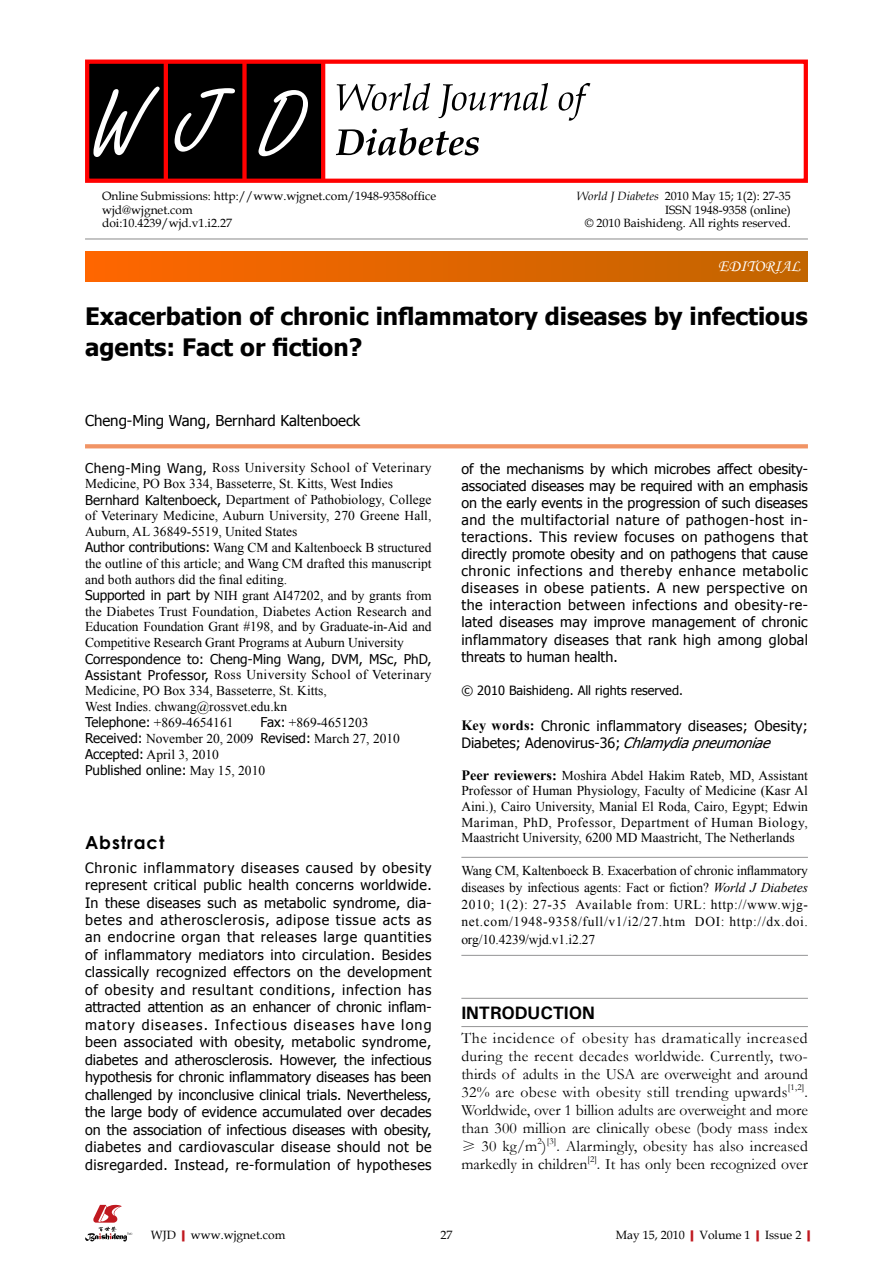
<style>
.page{position:relative;width:893px;height:1263px;background:#fff}
.page>*{position:absolute;margin:0;border:0;box-sizing:border-box;transform-origin:0 0}
.t1{font:700 24px/31.5px "Tahoma";color:#000}
.t2{font:700 18px "Univers";letter-spacing:-.01em;color:#000}
.t3{font:700 18px "Century Gothic";letter-spacing:.05em;color:#000}
.t4{font:16.5px "Monotype Corsiva";color:#fff}
.t5{font:15.75px/18px "Garamond";letter-spacing:.005em;color:#000;text-align:justify}
.t6{font:15px "Tahoma";color:#000}
.t7{font:14.25px/17.4px "Tahoma";letter-spacing:.02em;color:#000;text-align:justify}
.t8{font:13.5px/15.9px "Times New Roman";color:#000}
.t9{font:13.5px "Tahoma";color:#000}
.t10{font:12.75px "Tahoma";color:#000}
.t11{font:12px/13.5px "Book Antiqua";color:#000}
.t12{font:9.15px "Garamond";color:#000}
.s1{font-style:italic}
.s2{font-family:"Tahoma"}
.s3{font-family:"Times New Roman"}
.s4{font-family:"Times New Roman";font-weight:700}
.s5{font-weight:700;font-size:14.25px}
.s6{font-family:"Sim Sun";font-size:14.25px}
.s7{font-weight:700;color:#c01920}
</style>
<div class="page">
<div style="left:85px;top:252px;width:723px;height:29px;background:linear-gradient(to right,#f60,#c16500)"></div>
<hr style="left:85px;top:239px;width:723px;height:1px;background:#898989">
<svg style="left:85px;top:444px;width:723px;height:4px;background:#f1996c"></svg>
<svg style="left:85px;top:1205px;width:48px;height:36px"></svg>
<div style="left:87px;top:61px;width:236px;height:121px;background:#000"></div>
<hr style="left:164px;top:61px;width:4px;height:121px;background:#f00">
<div style="left:242px;top:61px;width:5px;height:121px;background:#f00"></div>
<hr style="left:321px;top:61px;width:4px;height:121px;background:#f00">
<div style="left:85px;top:60px;width:723px;height:123px;border:4px solid #f00"></div>
<svg style="left:258px;top:90px;width:50px;height:66px"></svg>
<svg style="left:175px;top:88px;width:60px;height:64px"></svg>
<svg style="left:93px;top:87px;width:67px;height:70px"></svg>
<svg style="left:337px;top:83px;width:253px;height:38px"></svg>
<svg style="left:336px;top:128px;width:143px;height:27px"></svg>
<hr style="left:461px;top:998px;width:347px;height:1px;background:#949495">
<hr style="left:461px;top:1026px;width:347px;height:1px;background:#949495">
<hr style="left:461px;top:857px;width:347px;height:1px;background:#949495">
<hr style="left:461px;top:955px;width:347px;height:1px;background:#949495">
<p class="t11" style="left:102px;top:189px;width:336px">Online Submissions: http://www.wjgnet.com/1948-9358office wjd@wjgnet.com<br>doi:10.4239/wjd.v1.i2.27</p>
<p class="t11" style="left:577px;top:189px;width:216px;text-align:right"><span class="s1">World J Diabetes</span> 2010 May 15; 1(2): 27-35<br>ISSN 1948-9358 (online)<br>© 2010 Baishideng. All rights reserved.</p>
<p class="t4" style="left:718px;top:256px;width:84px">EDITORIAL</p>
<h1 class="t1" style="left:85px;top:298px;width:724px">Exacerbation of chronic inflammatory diseases by infectious agents: Fact or fiction?</h1>
<p class="t6" style="left:85px;top:410px;width:277px">Cheng-Ming Wang, Bernhard Kaltenboeck</p>
<p class="t8" style="left:85px;top:460px;width:348px"><span class="s2">Cheng-Ming Wang,</span> Ross University School of Veterinary Medicine, PO Box 334, Basseterre, St. Kitts, West Indies <span class="s2">Bernhard Kaltenboeck,</span> Department of Pathobiology, College of Veterinary Medicine, Auburn University, 270 Greene Hall, Auburn, AL 36849-5519, United States<br><span class="s2">Author contributions:</span> Wang CM and Kaltenboeck B structured the outline of this article; and Wang CM drafted this manuscript and both authors did the final editing.<br><span class="s2">Supported in part by</span> NIH grant AI47202, and by grants from the Diabetes Trust Foundation, Diabetes Action Research and Education Foundation Grant #198, and by Graduate-in-Aid and Competitive Research Grant Programs at Auburn University</p>
<p class="t9" style="left:85px;top:650px;width:348px">Correspondence to: Cheng-Ming Wang, DVM, MSc, PhD,</p>
<p class="t8" style="left:85px;top:666px;width:348px"><span class="s2">Assistant Professor,</span> Ross University School of Veterinary Medicine, PO Box 334, Basseterre, St. Kitts,<br>West Indies. chwang@rossvet.edu.kn<br><span class="s2">Telephone:</span> +869-4654161</p>
<p class="t8" style="left:85px;top:714px;width:316px;text-indent:176px"><span class="s2">Fax:</span> +869-4651203<br><span class="s2">Received:</span> November 20, 2009 <span class="s2">Revised:</span> March 27, 2010<br><span class="s2">Accepted:</span> April 3, 2010</p>
<p class="t9" style="left:85px;top:761px;width:182px">Published online: <span class="s3">May 15, 2010</span></p>
<p class="t3" style="left:85px;top:828px;width:81px">Abstract</p>
<p class="t7" style="left:85px;top:858px;width:348px">Chronic inflammatory diseases caused by obesity represent critical public health concerns worldwide.<br>In these diseases such as metabolic syndrome, dia&shy;betes and atherosclerosis, adipose tissue acts as an endocrine organ that releases large quantities of inflammatory mediators into circulation. Besides classically recognized effectors on the development of obesity and resultant conditions, infection has attracted attention as an enhancer of chronic inflam&shy;matory diseases. Infectious diseases have long been associated with obesity, metabolic syndrome, diabetes and atherosclerosis. However, the infectious hypothesis for chronic inflammatory diseases has been challenged by inconclusive clinical trials. Nevertheless, the large body of evidence accumulated over decades on the association of infectious diseases with obesity, diabetes and cardiovascular disease should not be disregarded. Instead, re-formulation of hypotheses</p>
<p class="t7" style="left:461px;top:459px;width:348px">of the mechanisms by which microbes affect obesity&shy;associated diseases may be required with an emphasis on the early events in the progression of such diseases and the multifactorial nature of pathogen-host in&shy;teractions. This review focuses on pathogens that directly promote obesity and on pathogens that cause chronic infections and thereby enhance metabolic diseases in obese patients. A new perspective on the interaction between infections and obesity-re&shy;lated diseases may improve management of chronic inflammatory diseases that rank high among global threats to human health.</p>
<p class="t10" style="left:461px;top:682px;width:223px">© 2010 Baishideng. All rights reserved.</p>
<p class="t7" style="left:461px;top:716px;width:348px"><span class="s4">Key words:</span> Chronic inflammatory diseases; Obesity;<br>Diabetes; Adenovirus-36; <span class="s1">Chlamydiapneumoniae</span></p>
<p class="t8" style="left:461px;top:768px;width:348px;line-height:15.5px;text-align:justify"><span class="s5">Peer reviewers:</span> Moshira Abdel Hakim Rateb, MD, Assistant Professor of Human Physiology, Faculty of Medicine (Kasr Al Aini.), Cairo University, Manial El Roda, Cairo, Egypt; Edwin Mariman, PhD, Professor, Department of Human Biology, Maastricht University, 6200 MD Maastricht, The Netherlands</p>
<p class="t8" style="left:461px;top:862px;width:348px;line-height:17.1px;text-align:justify">Wang CM, Kaltenboeck B. Exacerbation of chronic inflammatory diseases by infectious agents: Fact or fiction? <span class="s1">World J Diabetes </span>2010; 1(2): 27-35 Available from: URL: http://www.wjg&shy;net.com/1948-9358/full/v1/i2/27.htm DOI: http://dx.doi. org/10.4239/wjd.v1.i2.27</p>
<p class="t2" style="left:461px;top:1001px;width:135px">INTRODUCTION</p>
<p class="t5" style="left:461px;top:1029px;width:348px">The incidence of obesity has dramatically increased during the recent decades worldwide. Currently, two&shy;thirds of adults in the USA are overweight and around 32% are obese with obesity still trending upwards</p>
<p class="t12" style="left:788px;top:1080px;width:18px">[1,2]</p>
<p class="t5" style="left:461px;top:1083px;width:348px;text-indent:343px">.<br>Worldwide, over 1 billion adults are overweight and more than 300 million are clinically obese (body mass index <span class="s6">≥</span> 30 kg/m )</p>
<p class="t12" style="left:538px;top:1134px;width:6px">2</p>
<p class="t12" style="left:547px;top:1134px;width:11px">[3]</p>
<p class="t5" style="left:461px;top:1137px;width:348px;text-indent:95px">. Alarmingly, obesity has also increased markedly in children</p>
<p class="t12" style="left:588px;top:1152px;width:11px">[2]</p>
<p class="t5" style="left:597px;top:1155px;width:213px">. It has only been recognized over</p>
<p class="t11" style="left:151px;top:1227px;width:136px">WJD<span class="s7">|</span>www.wjgnet.com</p>
<p class="t11" style="left:440px;top:1227px;width:13px">27</p>
<p class="t11" style="left:616px;top:1227px;width:202px">May 15, 2010<span class="s7">|</span>Volume 1<span class="s7">|</span>Issue 2<span class="s7">|</span></p>
</div>
